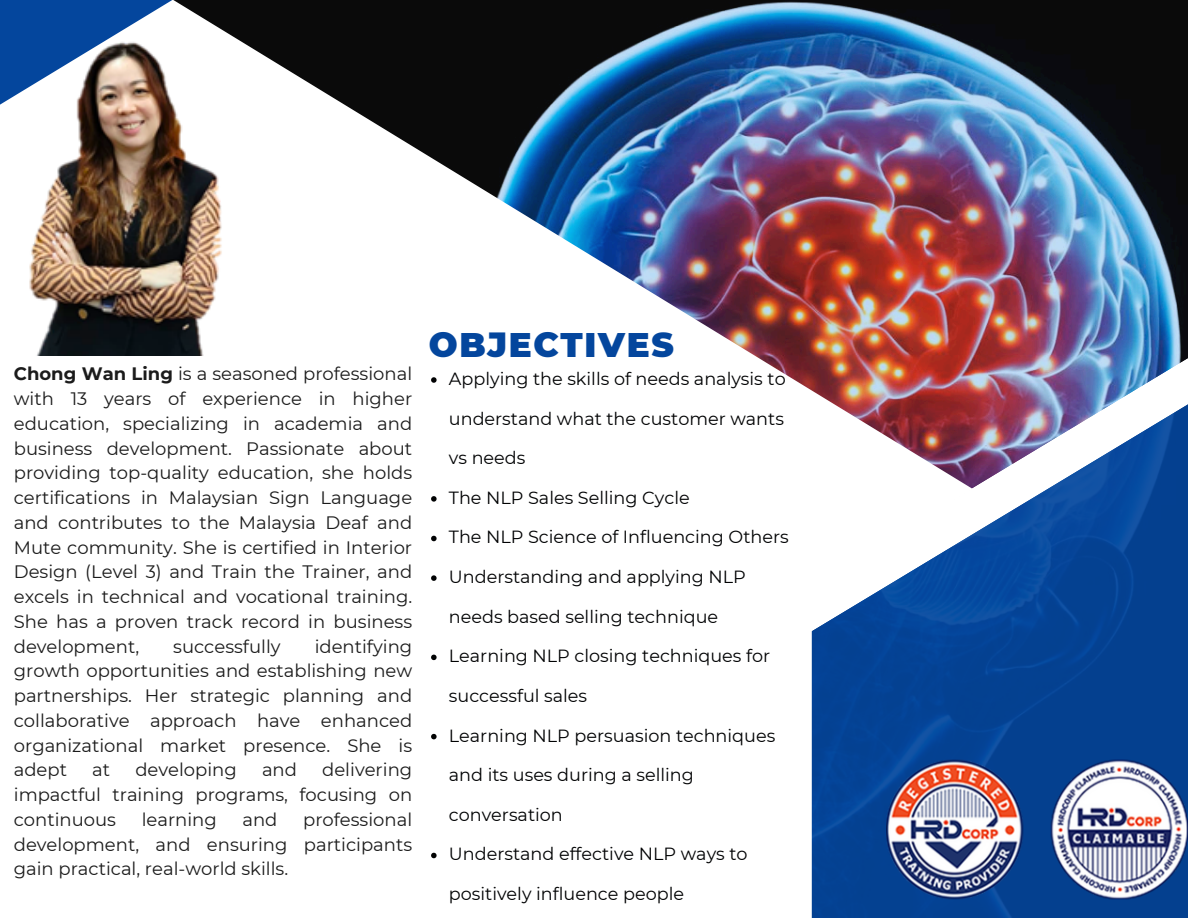
<style>
.page{position:relative;width:1188px;height:918px;background:#fff}
.page>*{position:absolute;margin:0;border:0;box-sizing:border-box;transform-origin:0 0}
.t1{font:900 34.05px "Montserrat";letter-spacing:.05em;color:#04469d}
.t2{font:18px/24.8px "Montserrat";color:#1b1b1b;text-align:justify}
.t3{font:17.55px "Montserrat";color:#010203}
.s1{font-weight:700}
</style>
<div class="page">
<img style="left:973px;top:0;width:215px;height:325px">
<img style="left:973px;top:325px;width:215px;height:593px">
<img style="left:213px;top:0;width:760px;height:918px">
<svg style="left:0;top:0;width:213px;height:105px;background:#21559a"></svg>
<svg style="left:330px;top:569px;width:482px;height:349px"></svg>
<svg style="left:431px;top:377px;width:6px;height:6px"></svg>
<svg style="left:431px;top:496px;width:6px;height:6px"></svg>
<svg style="left:431px;top:536px;width:6px;height:5px"></svg>
<svg style="left:431px;top:575px;width:6px;height:6px"></svg>
<svg style="left:431px;top:655px;width:6px;height:5px"></svg>
<svg style="left:431px;top:734px;width:6px;height:5px"></svg>
<svg style="left:431px;top:853px;width:6px;height:5px"></svg>
<img style="left:14px;top:17px;width:238px;height:339px">
<img style="left:886px;top:745px;width:302px;height:170px">
<p class="t2" style="left:14px;top:361px;width:400px"><span class="s1">Chong Wan Ling</span> is a seasoned professional with 13 years of experience in higher education, specializing in academia and business development. Passionate about providing top-quality education, she holds certifications in Malaysian Sign Language and contributes to the Malaysia Deaf and Mute community. She is certified in Interior Design (Level 3) and Train the Trainer, and excels in technical and vocational training.<br>She has a proven track record in business development,</p>
<p class="t2" style="left:14px;top:634px;width:400px;text-indent:301px">identifying growth opportunities and establishing new partnerships. Her strategic planning and collaborative approach have enhanced organizational market presence. She is adept</p>
<p class="t2" style="left:173px;top:634px;width:109px">successfully</p>
<p class="t2" style="left:14px;top:757px;width:400px;text-indent:308px">delivering impactful training programs, focusing on continuous</p>
<p class="t2" style="left:92px;top:757px;width:19px">at</p>
<p class="t2" style="left:135px;top:757px;width:103px">developing</p>
<p class="t2" style="left:262px;top:757px;width:37px">and</p>
<p class="t2" style="left:14px;top:807px;width:400px;text-indent:289px">professional development, and ensuring participants gain practical, real-world skills.</p>
<p class="t2" style="left:142px;top:807px;width:77px">learning</p>
<p class="t2" style="left:242px;top:807px;width:37px">and</p>
<p class="t1" style="left:429px;top:324px;width:247px">OBJECTIVES</p>
<h1 class="t3" style="left:449px;top:368px;width:338px">Applying the skills of needs analysis to</h1>
<h1 class="t3" style="left:449px;top:408px;width:337px">understand what the customer wants</h1>
<h1 class="t3" style="left:449px;top:447px;width:78px">vs needs</h1>
<p class="t3" style="left:449px;top:487px;width:242px">The NLP Sales Selling Cycle</p>
<p class="t3" style="left:449px;top:526px;width:341px">The NLP Science of Influencing Others</p>
<p class="t3" style="left:449px;top:566px;width:298px">Understanding and applying NLP</p>
<p class="t3" style="left:449px;top:606px;width:271px">needs based selling technique</p>
<p class="t3" style="left:449px;top:645px;width:323px">Learning NLP closing techniques for</p>
<p class="t3" style="left:449px;top:685px;width:140px">successful sales</p>
<p class="t3" style="left:449px;top:725px;width:328px">Learning NLP persuasion techniques</p>
<p class="t3" style="left:449px;top:764px;width:246px">and its uses during a selling</p>
<p class="t3" style="left:449px;top:804px;width:115px">conversation</p>
<p class="t3" style="left:449px;top:843px;width:300px">Understand effective NLP ways to</p>
<p class="t3" style="left:449px;top:883px;width:237px">positively influence people</p>
</div>
